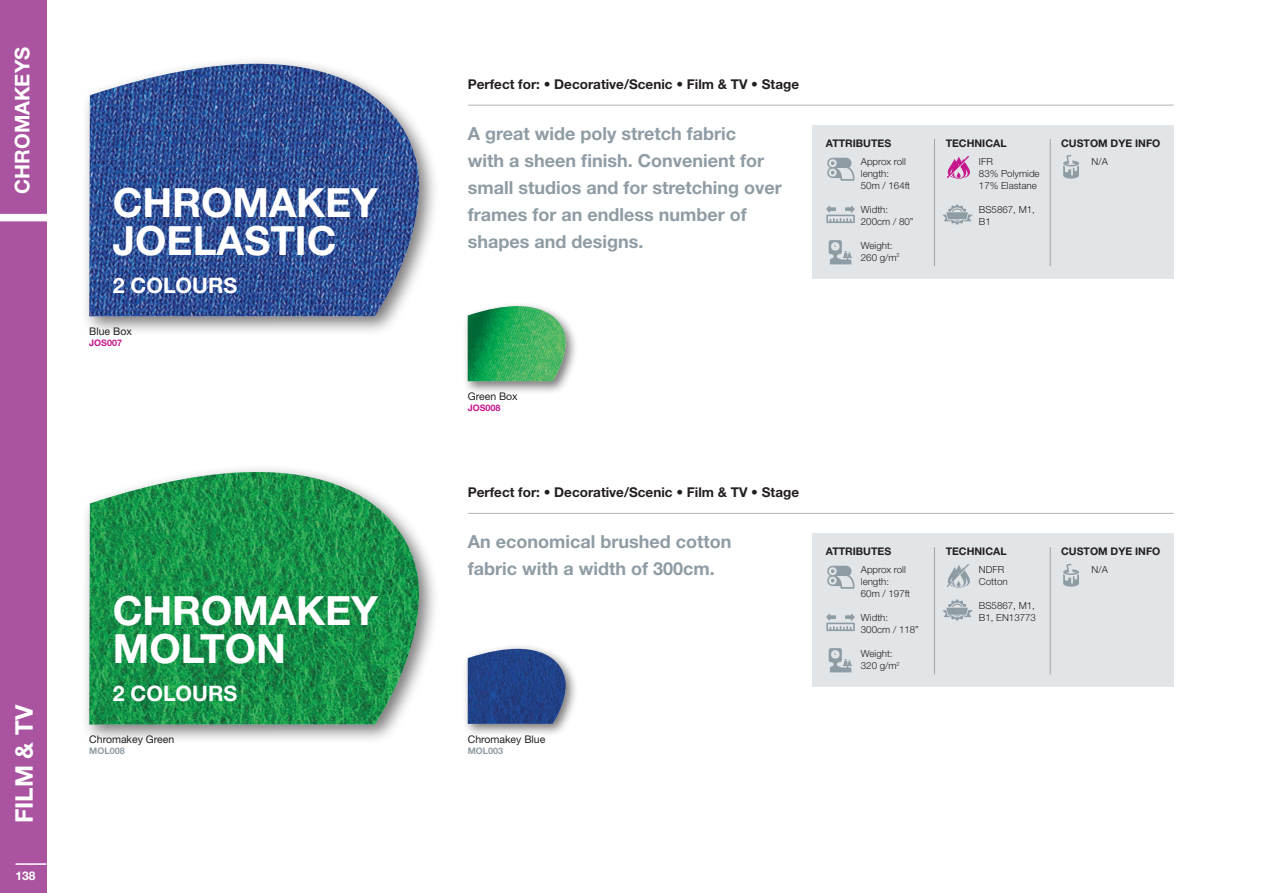
<style>
.page{position:relative;width:1263px;height:893px;background:#fff}
.page>*{position:absolute;margin:0;border:0;box-sizing:border-box;transform-origin:0 0}
.t1{font:700 40.35px/38px "Helvetica Neue";letter-spacing:-.005em;color:#fff}
.t2{font:700 24.3px "Helvetica Neue";color:#fff}
.t3{font:700 21.3px "Helvetica Neue";color:#fff}
.t4{font:700 20.25px "Helvetica Neue";color:#fff}
.t5{font:700 18px/27px "Helvetica Neue";color:#8f9ca4}
.t6{font:700 13.5px "Helvetica Neue";color:#231f20}
.t7{font:700 12px "Helvetica Neue";color:#fff}
.t8{font:700 10.5px "Helvetica Neue";color:#231f20}
.t9{font:10.5px "Helvetica Neue";color:#231f20}
.t10{font:300 9.75px/12px "Helvetica Neue";color:#231f20}
.t11{font:700 9px "Helvetica Neue";color:#c5168c}
.t12{font:700 9px "Helvetica Neue";color:#8f9ca4}
</style>
<div class="page">
<div style="left:0;top:0;width:47px;height:893px;background:#aa54a1"></div>
<hr style="left:15px;top:863px;width:31px;height:2px;background:#fff">
<div style="left:0;top:214px;width:47px;height:7px;background:#fff"></div>
<div style="left:812px;top:125px;width:362px;height:153px;background:#e1e5e8"></div>
<div style="left:812px;top:533px;width:362px;height:153px;background:#e1e5e8"></div>
<img style="left:828px;top:240px;width:24px;height:25px">
<img style="left:828px;top:648px;width:24px;height:25px">
<img style="left:827px;top:157px;width:28px;height:24px">
<img style="left:827px;top:565px;width:28px;height:24px">
<img style="left:826px;top:205px;width:29px;height:18px">
<img style="left:826px;top:613px;width:29px;height:18px">
<img style="left:947px;top:157px;width:22px;height:22px">
<img style="left:947px;top:565px;width:22px;height:22px">
<img style="left:943px;top:204px;width:30px;height:21px">
<img style="left:943px;top:600px;width:30px;height:20px">
<img style="left:1063px;top:155px;width:16px;height:24px">
<img style="left:1063px;top:563px;width:16px;height:24px">
<hr style="left:934px;top:139px;width:1px;height:127px;background:#231f20">
<hr style="left:934px;top:547px;width:1px;height:127px;background:#231f20">
<hr style="left:1050px;top:139px;width:1px;height:127px;background:#231f20">
<hr style="left:1050px;top:547px;width:1px;height:127px;background:#231f20">
<div style="left:81px;top:55px;width:358px;height:281px;background:#231f20;opacity:.6"></div>
<svg style="left:89px;top:55px;width:330px;height:9px"></svg>
<img style="left:89px;top:64px;width:330px;height:252px">
<div style="left:81px;top:464px;width:358px;height:280px;background:#231f20;opacity:.6"></div>
<svg style="left:89px;top:464px;width:330px;height:8px"></svg>
<img style="left:89px;top:472px;width:330px;height:252px">
<hr style="left:468px;top:105px;width:706px;height:1px;background:#231f20">
<hr style="left:468px;top:513px;width:706px;height:1px;background:#231f20">
<div style="left:463px;top:301px;width:116px;height:94px;background:#231f20;opacity:.6"></div>
<svg style="left:468px;top:301px;width:98px;height:5px"></svg>
<img style="left:468px;top:306px;width:98px;height:75px">
<div style="left:463px;top:644px;width:116px;height:93px;background:#231f20;opacity:.6"></div>
<svg style="left:468px;top:644px;width:98px;height:5px"></svg>
<img style="left:468px;top:649px;width:98px;height:75px">
<p class="t4" style="left:10px;top:194px;width:149px;rotate:-90deg">CHROMAKEYS</p>
<p class="t1" style="left:113px;top:182px;width:267px">CHROMAKEY<br>JOELASTIC</p>
<p class="t3" style="left:113px;top:272px;width:126px">2 COLOURS</p>
<p class="t9" style="left:89px;top:325px;width:44px">Blue Box</p>
<p class="t11" style="left:89px;top:337px;width:34px">JOS007</p>
<p class="t2" style="left:9px;top:823px;width:120px;rotate:-90deg">FILM &amp; TV</p>
<p class="t7" style="left:15px;top:869px;width:22px">138</p>
<p class="t1" style="left:113px;top:591px;width:267px">CHROMAKEY<br>MOLTON</p>
<p class="t3" style="left:113px;top:680px;width:126px">2 COLOURS</p>
<p class="t9" style="left:89px;top:733px;width:87px">Chromakey Green</p>
<p class="t12" style="left:89px;top:745px;width:37px">MOL008</p>
<p class="t6" style="left:468px;top:76px;width:333px">Perfect for: • Decorative/Scenic • Film &amp; TV • Stage</p>
<p class="t5" style="left:468px;top:120px;width:315px">A great wide poly stretch fabric<br>with a sheen finish. Convenient for small studios and for stretching over frames for an endless number of shapes and designs.</p>
<p class="t8" style="left:826px;top:137px;width:67px">ATTRIBUTES</p>
<p class="t10" style="left:861px;top:155px;width:46px">Approx roll length:</p>
<p class="t10" style="left:861px;top:179px;width:51px">50m / 164ft</p>
<p class="t10" style="left:861px;top:203px;width:54px">Width:<br>200cm / 80”</p>
<p class="t10" style="left:861px;top:239px;width:40px">Weight:<br>260 g/m<sup>2</sup></p>
<p class="t8" style="left:946px;top:137px;width:62px">TECHNICAL</p>
<p class="t10" style="left:979px;top:155px;width:62px">IFR<br>83% Polymide<br>17% Elastane</p>
<p class="t10" style="left:979px;top:203px;width:58px">BS5867, M1,<br>B1</p>
<p class="t8" style="left:1061px;top:137px;width:101px">CUSTOM DYE INFO</p>
<p class="t10" style="left:1092px;top:155px;width:18px">N/A</p>
<p class="t9" style="left:468px;top:390px;width:51px">Green Box</p>
<p class="t11" style="left:468px;top:402px;width:34px">JOS008</p>
<p class="t6" style="left:468px;top:484px;width:333px">Perfect for: • Decorative/Scenic • Film &amp; TV • Stage</p>
<p class="t5" style="left:468px;top:528px;width:265px">An economical brushed cotton fabric with a width of 300cm.</p>
<p class="t9" style="left:468px;top:733px;width:79px">Chromakey Blue</p>
<p class="t12" style="left:468px;top:745px;width:37px">MOL003</p>
<p class="t8" style="left:826px;top:545px;width:67px">ATTRIBUTES</p>
<p class="t10" style="left:861px;top:563px;width:46px">Approx roll length:</p>
<p class="t10" style="left:861px;top:587px;width:51px">60m / 197ft</p>
<p class="t10" style="left:861px;top:611px;width:59px">Width:<br>300cm / 118”</p>
<p class="t10" style="left:861px;top:647px;width:40px">Weight:<br>320 g/m<sup>2</sup></p>
<p class="t8" style="left:946px;top:545px;width:62px">TECHNICAL</p>
<p class="t10" style="left:979px;top:563px;width:30px">NDFR<br>Cotton</p>
<p class="t10" style="left:979px;top:599px;width:59px">BS5867, M1,<br>B1, EN13773</p>
<p class="t8" style="left:1061px;top:545px;width:101px">CUSTOM DYE INFO</p>
<p class="t10" style="left:1092px;top:563px;width:18px">N/A</p>
</div>
